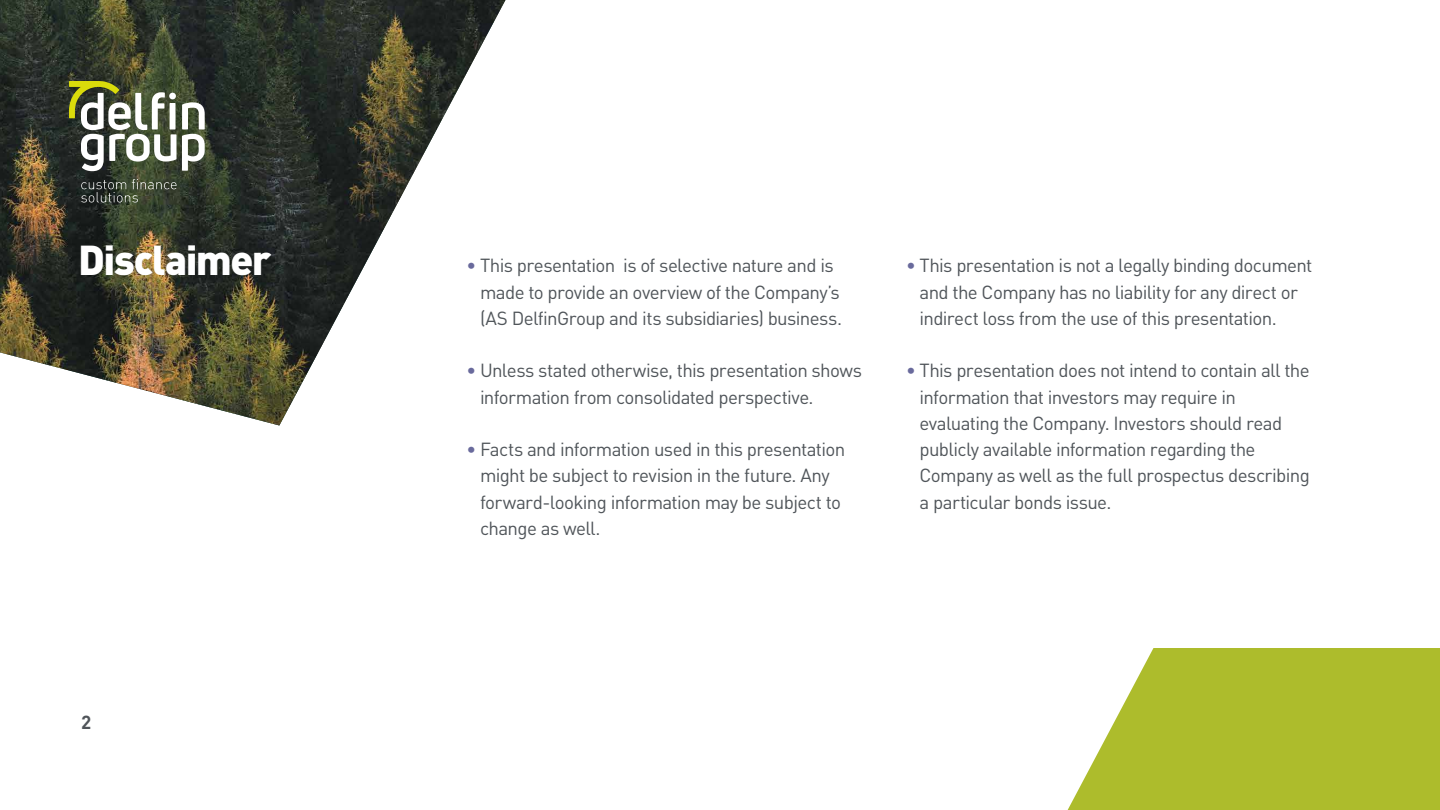
<style>
.page{position:relative;width:1440px;height:810px;background:#fff}
.page>*{position:absolute;margin:0;border:0;box-sizing:border-box;transform-origin:0 0}
.t1{font:900 41.25px "DIN Pro";letter-spacing:-.035em;color:#fff}
.t2{font:18.75px/26.2px "DIN Pro";letter-spacing:-.035em;color:#50555a}
.t3{font:700 18.75px "DIN Pro";color:#50555a}
.s1{color:#696a9c}
</style>
<div class="page">
<svg style="left:0;top:0;width:505px;height:425px"></svg>
<svg style="left:1068px;top:648px;width:372px;height:162px;background:#b6c344"></svg>
<svg style="left:69px;top:81px;width:136px;height:90px"></svg>
<svg style="left:81px;top:179px;width:96px;height:24px;background:#464e41"></svg>
<h1 class="t1" style="left:78px;top:232px;width:195px">Disclaimer</h1>
<p class="t3" style="left:81px;top:709px;width:12px">2</p>
<p class="t2" style="left:480px;top:251px;width:364px;text-indent:-14px"><span class="s1">∙</span> This presentation is of selective nature and is made to provide an overview of the Company’s (AS DelfinGroup and its subsidiaries) business.</p>
<p class="t2" style="left:480px;top:356px;width:384px;text-indent:-14px"><span class="s1">∙</span> Unless stated otherwise, this presentation shows information from consolidated perspective.</p>
<p class="t2" style="left:480px;top:434px;width:367px;text-indent:-14px"><span class="s1">∙</span> Facts and information used in this presentation might be subject to revision in the future. Any forward-looking information may be subject to change as well.</p>
<p class="t2" style="left:920px;top:251px;width:394px;text-indent:-14px"><span class="s1">∙</span> This presentation is not a legally binding document and the Company has no liability for any direct or indirect loss from the use of this presentation.</p>
<p class="t2" style="left:920px;top:356px;width:392px;text-indent:-14px"><span class="s1">∙</span> This presentation does not intend to contain all the information that investors may require in evaluating the Company. Investors should read publicly available information regarding the Company as well as the full prospectus describing a particular bonds issue.</p>
</div>
